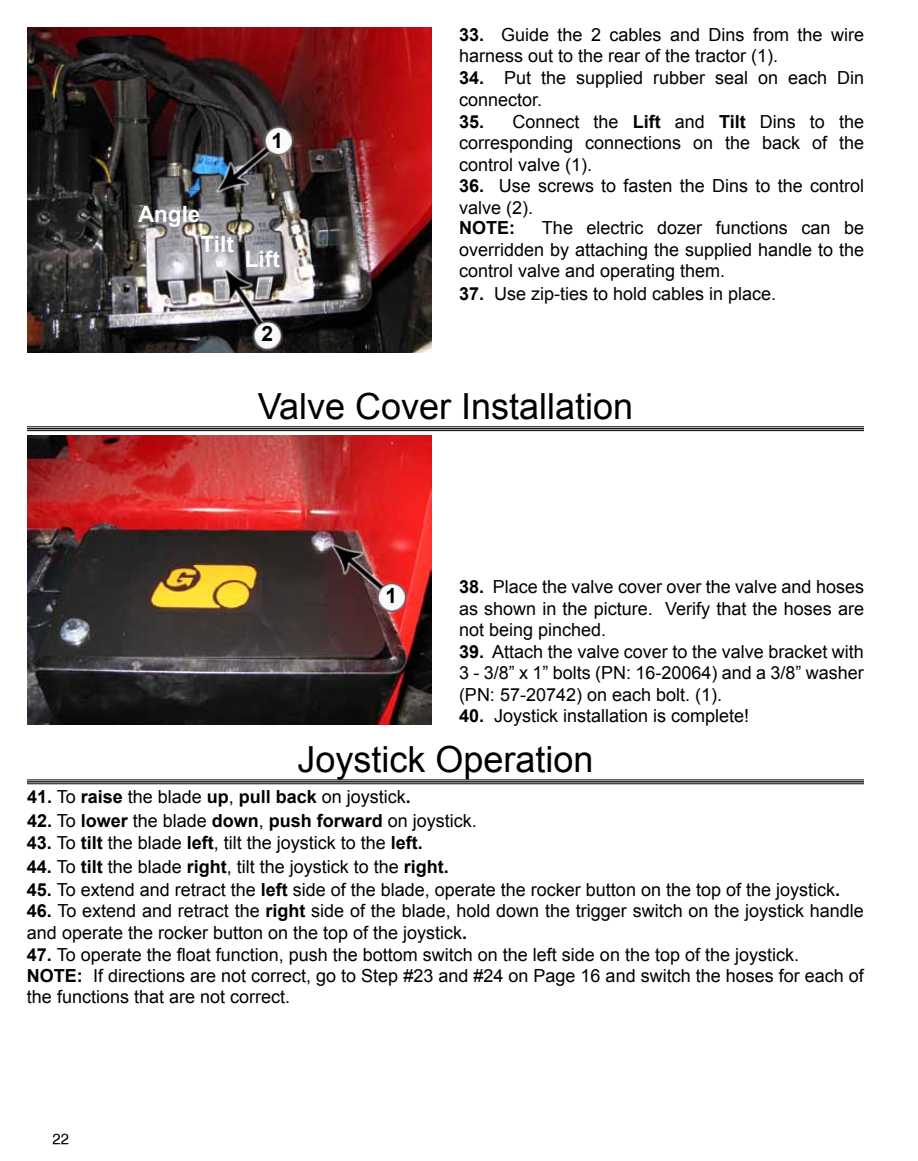
<style>
.page{position:relative;width:918px;height:1161px;background:#fff}
.page>*{position:absolute;margin:0;border:0;box-sizing:border-box;transform-origin:0 0}
.t1{font:36px "Arial";color:#000}
.t2{font:700 22.5px "Arial";color:#fff}
.t3{font:700 21px "Arial";color:#000}
.t4{font:18px/21.6px "Arial";color:#000}
.t5{font:700 18px "Arial";color:#000}
.t6{font:15px "Halvett";color:#000}
.s1{font-weight:700}
.s2{font-weight:400}
</style>
<div class="page">
<img style="left:27px;top:436px;width:405px;height:288px">
<img style="left:316px;top:529px;width:100px;height:93px">
<hr style="left:27px;top:426px;width:837px;height:1px;background:#000">
<hr style="left:27px;top:428px;width:837px;height:1px;background:#000">
<hr style="left:27px;top:430px;width:837px;height:1px;background:#000">
<hr style="left:27px;top:780px;width:837px;height:1px;background:#000">
<hr style="left:27px;top:781px;width:837px;height:1px;background:#000">
<hr style="left:27px;top:783px;width:837px;height:1px;background:#000">
<img style="left:27px;top:27px;width:405px;height:325px">
<img style="left:202px;top:116px;width:101px;height:92px">
<img style="left:207px;top:255px;width:85px;height:98px">
<p class="t3" style="left:272px;top:127px;width:13px">1</p>
<p class="t2" style="left:138px;top:199px;width:64px">Angle</p>
<p class="t2" style="left:201px;top:230px;width:35px">Tilt</p>
<p class="t2" style="left:245px;top:244px;width:36px">Lift</p>
<p class="t3" style="left:262px;top:320px;width:13px">2</p>
<p class="t4" style="left:459px;top:24px;width:406px"><span class="s1">33.</span> Guide the 2 cables and Dins from the wire harness out to the rear of the tractor (1).</p>
<p class="t4" style="left:459px;top:67px;width:406px"><span class="s1">34.</span> Put the supplied rubber seal on each Din connector.</p>
<p class="t4" style="left:459px;top:111px;width:406px;text-align:justify"><span class="s1">35.</span> Connect the <span class="s1">Lift</span> and <span class="s1">Tilt</span> Dins to the corresponding connections on the back of the control valve (1).</p>
<p class="t4" style="left:459px;top:175px;width:407px"><span class="s1">36.</span> Use screws to fasten the Dins to the control valve (2).</p>
<p class="t4" style="left:459px;top:217px;width:406px;text-align:justify;text-indent:83px">The electric dozer functions can be overridden by attaching the supplied handle to the control valve and operating them.</p>
<p class="t5" style="left:459px;top:216px;width:57px">NOTE:</p>
<p class="t4" style="left:459px;top:283px;width:319px"><span class="s1">37.</span> Use zip-ties to hold cables in place.</p>
<h1 class="t1" style="left:258px;top:382px;width:377px">Valve Cover Installation</h1>
<p class="t4" style="left:459px;top:576px;width:407px;text-align:justify"><span class="s1">38.</span> Place the valve cover over the valve and hoses as shown in the picture. Verify that the hoses are not being pinched.</p>
<p class="t4" style="left:459px;top:641px;width:406px;text-align:justify"><span class="s1">39.</span> Attach the valve cover to the valve bracket with 3 - 3/8” x 1” bolts (PN: 16-20064) and a 3/8” washer (PN: 57-20742) on each bolt. (1).</p>
<p class="t4" style="left:459px;top:705px;width:292px"><span class="s1">40.</span> Joystick installation is complete!</p>
<h1 class="t1" style="left:297px;top:736px;width:298px">Joystick Operation</h1>
<p class="t4" style="left:27px;top:786px;width:385px"><span class="s1">41.</span> To <span class="s1">raise</span> the blade <span class="s1">up</span>, <span class="s1">pull back</span> on joystick<span class="s1">.</span></p>
<p class="t5" style="left:27px;top:809px;width:451px">42. <span class="s2">To</span> lower <span class="s2">the blade</span> down<span class="s2">,</span> push forward <span class="s2">on joystick.</span></p>
<p class="t4" style="left:27px;top:832px;width:397px"><span class="s1">43.</span> To <span class="s1">tilt</span> the blade <span class="s1">left</span>, tilt the joystick to the <span class="s1">left.</span></p>
<p class="t4" style="left:27px;top:856px;width:423px"><span class="s1">44.</span> To <span class="s1">tilt</span> the blade <span class="s1">right</span>, tilt the joystick to the <span class="s1">right.</span></p>
<p class="t4" style="left:27px;top:879px;width:815px"><span class="s1">45.</span> To extend and retract the <span class="s1">left</span> side of the blade, operate the rocker button on the top of the joystick<span class="s1">.</span></p>
<p class="t4" style="left:27px;top:900px;width:838px"><span class="s1">46.</span> To extend and retract the <span class="s1">right</span> side of the blade, hold down the trigger switch on the joystick handle and operate the rocker button on the top of the joystick<span class="s1">.</span></p>
<p class="t4" style="left:27px;top:965px;width:838px"><span class="s1">NOTE:</span> If directions are not correct, go to Step #23 and #24 on Page 16 and switch the hoses for each of the functions that are not correct.</p>
<p class="t3" style="left:385px;top:582px;width:13px">1</p>
<p class="t4" style="left:27px;top:944px;width:774px"><span class="s1">47.</span> To operate the float function, push the bottom switch on the left side on the top of the joystick.</p>
<p class="t6" style="left:53px;top:1130px;width:18px">22</p>
</div>
